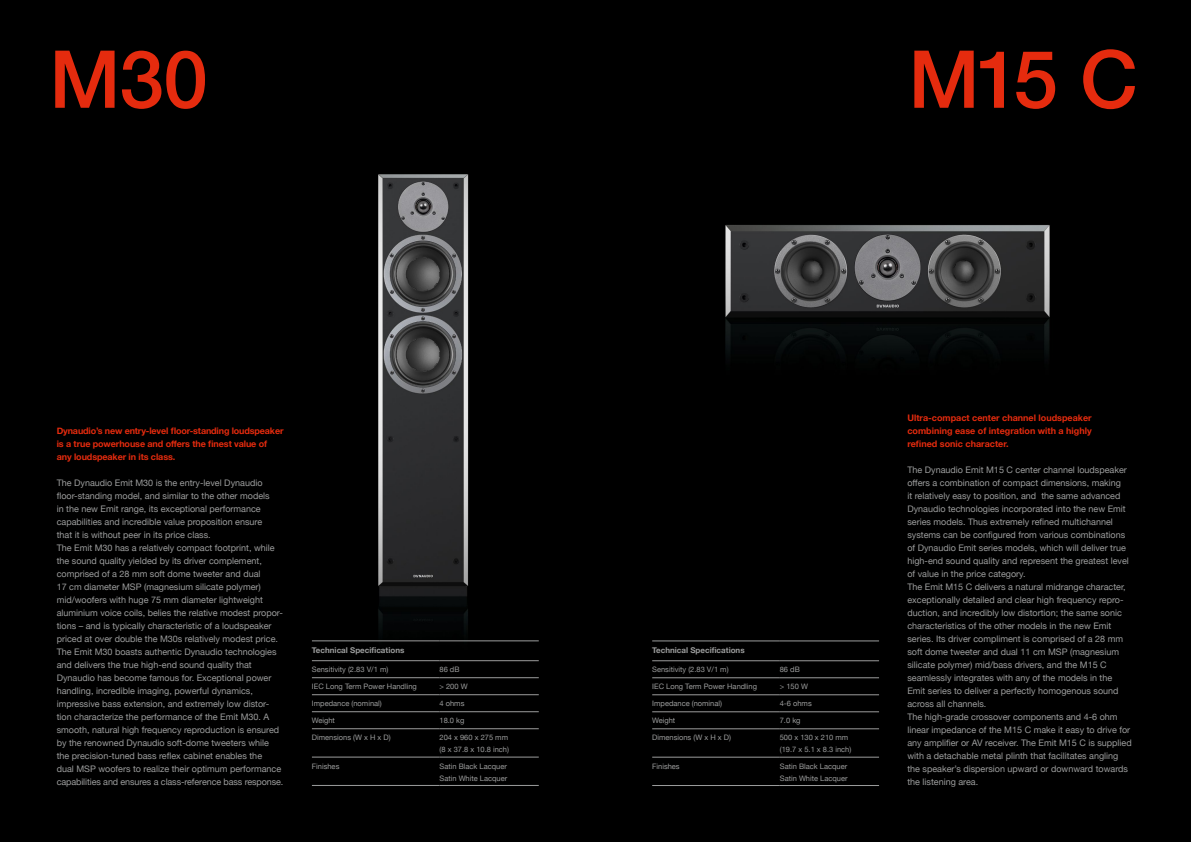
<style>
.page{position:relative;width:1191px;height:842px;background:#000}
.page>*{position:absolute;margin:0;border:0;box-sizing:border-box;transform-origin:0 0}
.t1{font:500 80px "Helvetica Neue";letter-spacing:-.03em;color:#e52b0e}
.t2{font:9px/13px "Helvetica Neue";color:#9c9d9d}
.t3{font:700 9px/13px "Helvetica Neue";letter-spacing:-.01em;color:#e52b0e}
.t4{font:700 8px "Helvetica Neue";color:#9c9d9d}
.t5{font:7.5px/12px "Helvetica Neue";color:#9c9d9d}
</style>
<div class="page">
<img style="left:312px;top:174px;width:227px;height:488px">
<img style="left:725px;top:225px;width:325px;height:132px">
<hr style="left:312px;top:641px;width:127px;height:1px;background:#9c9d9d">
<hr style="left:439px;top:641px;width:100px;height:1px;background:#9c9d9d">
<hr style="left:312px;top:660px;width:127px;height:1px;background:#9c9d9d">
<hr style="left:439px;top:660px;width:100px;height:1px;background:#9c9d9d">
<hr style="left:312px;top:677px;width:127px;height:1px;background:#9c9d9d">
<hr style="left:439px;top:677px;width:100px;height:1px;background:#9c9d9d">
<hr style="left:312px;top:694px;width:127px;height:1px;background:#9c9d9d">
<hr style="left:439px;top:694px;width:100px;height:1px;background:#9c9d9d">
<hr style="left:312px;top:711px;width:127px;height:1px;background:#9c9d9d">
<hr style="left:439px;top:711px;width:100px;height:1px;background:#9c9d9d">
<hr style="left:312px;top:728px;width:127px;height:1px;background:#9c9d9d">
<hr style="left:439px;top:728px;width:100px;height:1px;background:#9c9d9d">
<hr style="left:312px;top:757px;width:127px;height:1px;background:#9c9d9d">
<hr style="left:439px;top:757px;width:100px;height:1px;background:#9c9d9d">
<hr style="left:312px;top:785px;width:127px;height:1px;background:#9c9d9d">
<hr style="left:439px;top:785px;width:100px;height:1px;background:#9c9d9d">
<hr style="left:652px;top:641px;width:128px;height:1px;background:#9c9d9d">
<hr style="left:780px;top:641px;width:99px;height:1px;background:#9c9d9d">
<hr style="left:652px;top:661px;width:128px;height:1px;background:#9c9d9d">
<hr style="left:780px;top:661px;width:99px;height:1px;background:#9c9d9d">
<hr style="left:652px;top:678px;width:128px;height:1px;background:#9c9d9d">
<hr style="left:780px;top:678px;width:99px;height:1px;background:#9c9d9d">
<hr style="left:652px;top:695px;width:128px;height:1px;background:#9c9d9d">
<hr style="left:780px;top:695px;width:99px;height:1px;background:#9c9d9d">
<hr style="left:652px;top:712px;width:128px;height:1px;background:#9c9d9d">
<hr style="left:780px;top:712px;width:99px;height:1px;background:#9c9d9d">
<hr style="left:652px;top:729px;width:128px;height:1px;background:#9c9d9d">
<hr style="left:780px;top:729px;width:99px;height:1px;background:#9c9d9d">
<hr style="left:652px;top:757px;width:128px;height:1px;background:#9c9d9d">
<hr style="left:780px;top:757px;width:99px;height:1px;background:#9c9d9d">
<hr style="left:652px;top:785px;width:128px;height:1px;background:#9c9d9d">
<hr style="left:780px;top:785px;width:99px;height:1px;background:#9c9d9d">
<h1 class="t1" style="left:49px;top:15px;width:160px">M30</h1>
<h1 class="t1" style="left:908px;top:15px;width:231px">M15 C</h1>
<p class="t3" style="left:57px;top:425px;width:228px">Dynaudio’s new entry-level floor-standing loudspeaker is a true powerhouse and offers the finest value of any loudspeaker in its class.</p>
<p class="t2" style="left:57px;top:477px;width:228px">The Dynaudio Emit M30 is the entry-level Dynaudio floor-standing model, and similar to the other models<br>in the new Emit range, its exceptional performance capabilities and incredible value proposition ensure<br>that it is without peer in its price class.<br>The Emit M30 has a relatively compact footprint, while the sound quality yielded by its driver complement, comprised of a 28 mm soft dome tweeter and dual<br>17 cm diameter MSP (magnesium silicate polymer) mid/woofers with huge 75 mm diameter lightweight aluminium voice coils, belies the relative modest propor&shy;tions – and is typically characteristic of a loudspeaker priced at over double the M30s relatively modest price.<br>The Emit M30 boasts authentic Dynaudio technologies and delivers the true high-end sound quality that Dynaudio has become famous for. Exceptional power handling, incredible imaging, powerful dynamics, impressive bass extension, and extremely low distor&shy;tion characterize the performance of the Emit M30. A smooth, natural high frequency reproduction is ensured by the renowned Dynaudio soft-dome tweeters while the precision-tuned bass reflex cabinet enables the<br>dual MSP woofers to realize their optimum performance capabilities and ensures a class-reference bass response.</p>
<p class="t4" style="left:312px;top:644px;width:94px">Technical Specifications</p>
<p class="t5" style="left:312px;top:664px;width:78px">Sensitivity (2.83 V/1 m)</p>
<p class="t5" style="left:439px;top:664px;width:22px">86 dB</p>
<p class="t5" style="left:312px;top:681px;width:106px">IEC Long Term Power Handling</p>
<p class="t5" style="left:439px;top:681px;width:30px">&gt; 200 W</p>
<p class="t5" style="left:312px;top:698px;width:71px">Impedance (nominal)</p>
<p class="t5" style="left:439px;top:698px;width:26px">4 ohms</p>
<p class="t5" style="left:312px;top:715px;width:25px">Weight</p>
<p class="t5" style="left:439px;top:715px;width:26px">18.0 kg</p>
<p class="t5" style="left:312px;top:732px;width:80px">Dimensions (W x H x D)</p>
<p class="t5" style="left:439px;top:732px;width:71px">204 x 960 x 275 mm (8 x 37.8 x 10.8 inch)</p>
<p class="t5" style="left:312px;top:760px;width:29px">Finishes</p>
<p class="t5" style="left:439px;top:760px;width:69px">Satin Black Lacquer<br>Satin White Lacquer</p>
<p class="t4" style="left:652px;top:644px;width:94px">Technical Specifications</p>
<p class="t5" style="left:652px;top:664px;width:78px">Sensitivity (2.83 V/1 m)</p>
<p class="t5" style="left:780px;top:664px;width:22px">86 dB</p>
<p class="t5" style="left:652px;top:681px;width:106px">IEC Long Term Power Handling</p>
<p class="t5" style="left:780px;top:681px;width:30px">&gt; 150 W</p>
<p class="t5" style="left:652px;top:698px;width:71px">Impedance (nominal)</p>
<p class="t5" style="left:780px;top:698px;width:33px">4-6 ohms</p>
<p class="t5" style="left:652px;top:715px;width:25px">Weight</p>
<p class="t5" style="left:780px;top:715px;width:22px">7.0 kg</p>
<p class="t5" style="left:652px;top:732px;width:80px">Dimensions (W x H x D)</p>
<p class="t5" style="left:780px;top:732px;width:73px">500 x 130 x 210 mm (19.7 x 5.1 x 8.3 inch)</p>
<p class="t5" style="left:652px;top:760px;width:29px">Finishes</p>
<p class="t5" style="left:780px;top:760px;width:69px">Satin Black Lacquer<br>Satin White Lacquer</p>
<p class="t3" style="left:907px;top:412px;width:186px;text-align:justify">Ultra-compact center channel loudspeaker combining ease of integration with a highly refined sonic character.</p>
<p class="t2" style="left:907px;top:464px;width:226px">The Dynaudio Emit M15 C center channel loudspeaker offers a combination of compact dimensions, making<br>it relatively easy to position, and the same advanced Dynaudio technologies incorporated into the new Emit series models. Thus extremely refined multichannel systems can be configured from various combinations of Dynaudio Emit series models, which will deliver true high-end sound quality and represent the greatest level of value in the price category.<br>The Emit M15 C delivers a natural midrange character, exceptionally detailed and clear high frequency repro&shy;duction, and incredibly low distortion; the same sonic characteristics of the other models in the new Emit series. Its driver compliment is comprised of a 28 mm soft dome tweeter and dual 11 cm MSP (magnesium silicate polymer) mid/bass drivers, and the M15 C seamlessly integrates with any of the models in the Emit series to deliver a perfectly homogenous sound across all channels.<br>The high-grade crossover components and 4-6 ohm linear impedance of the M15 C make it easy to drive for any amplifier or AV receiver. The Emit M15 C is supplied with a detachable metal plinth that facilitates angling the speaker’s dispersion upward or downward towards the listening area.</p>
</div>
